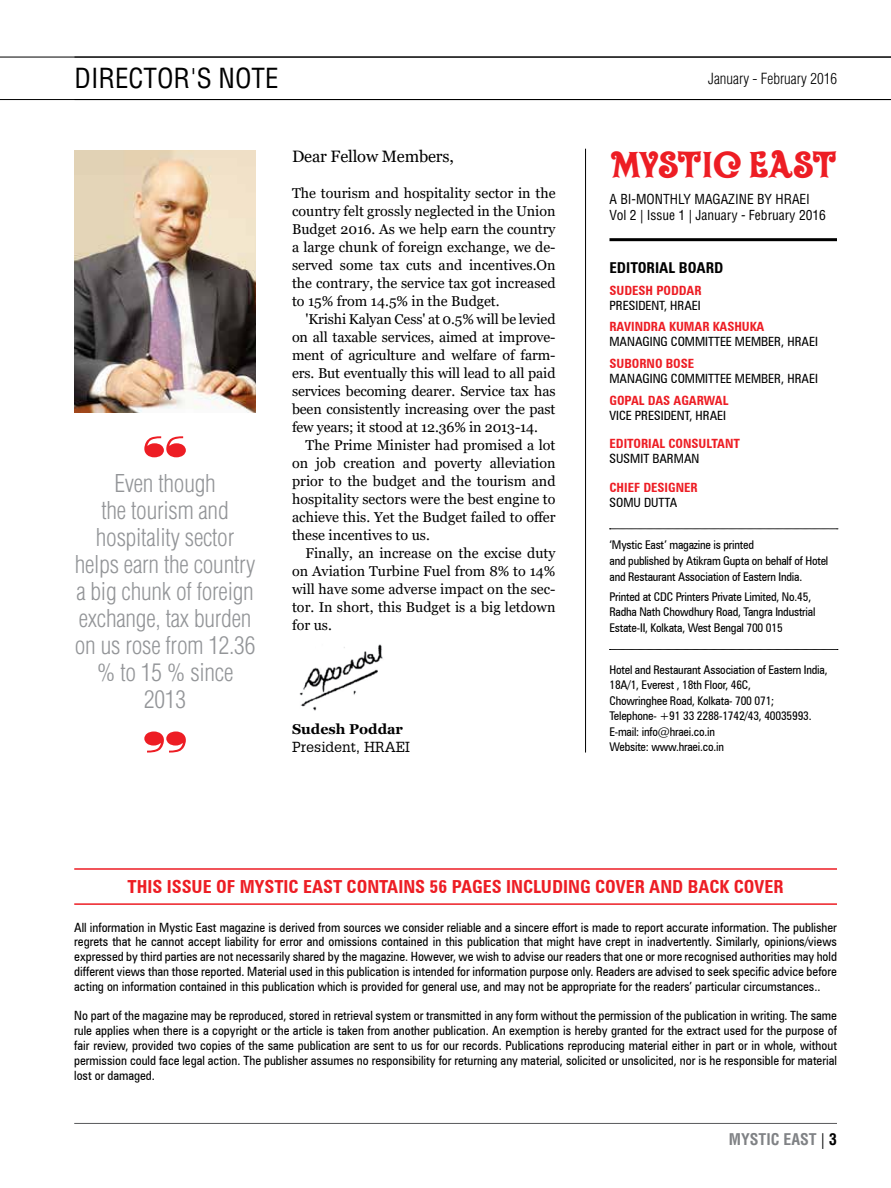
<style>
.page{position:relative;width:891px;height:1188px;background:#fff}
.page>*{position:absolute;margin:0;border:0;box-sizing:border-box;transform-origin:0 0}
.t1{font:35.85px "Oliver";letter-spacing:-.04em;color:#ed1d24}
.t2{font:condensed 27px "Helvetica LT Std";color:#000}
.t3{font:300 condensed 24px/27px "Helvetica LT Std";letter-spacing:-.01em;color:#939598;text-align:center}
.t4{font:700 condensed 18px "Zurich BT";color:#ed1d24}
.t5{font:16.5px "Georgia";letter-spacing:-.01em;color:#000}
.t6{font:700 condensed 15.75px "Helvetica LT Std";color:#808285}
.t7{font:300 condensed 15px "Helvetica LT Std";color:#000}
.t8{font:700 condensed 15px "Zurich BT";color:#000}
.t9{font:14.25px/18px "Georgia";color:#000;text-align:justify}
.t10{font:14.25px "Glypha LT Std";color:#000}
.t11{font:700 14.25px "Georgia";color:#000}
.t12{font:condensed 13.5px/16.2px "Helvetica LT Std";color:#000}
.t13{font:condensed 12.75px/15px "Zurich BT";color:#000;text-align:justify}
.t14{font:700 condensed 12.75px "Zurich BT";color:#ed1d24}
.t15{font:condensed 12px/15.5px "Zurich BT";letter-spacing:-.015em;color:#000}
.s1{font-weight:300;font-stretch:normal;color:#000}
.s2{color:#000}
</style>
<div class="page">
<hr style="left:74px;top:1123px;width:763px;height:1px;background:#58595b">
<img style="left:299px;top:644px;width:84px;height:67px">
<hr style="left:0;top:57px;width:891px;height:1px;background:#000">
<hr style="left:0;top:99px;width:891px;height:1px;background:#000">
<img style="left:75px;top:151px;width:181px;height:262px">
<hr style="left:585px;top:149px;width:1px;height:604px;background:#000">
<hr style="left:74px;top:868px;width:763px;height:2px;background:#ed1d24">
<hr style="left:74px;top:903px;width:763px;height:2px;background:#ed1d24">
<svg style="left:144px;top:436px;width:42px;height:21px"></svg>
<svg style="left:144px;top:732px;width:42px;height:21px"></svg>
<hr style="left:609px;top:238px;width:228px;height:3px;background:#000">
<svg style="left:609px;top:529px;width:229px;height:1px"></svg>
<svg style="left:609px;top:649px;width:229px;height:1px"></svg>
<h2 class="t2" style="left:75px;top:61px;width:206px">DIRECTOR'S NOTE</h2>
<h3 class="t3" style="left:75px;top:469px;width:182px">Even though<br>the tourism and hospitality sector helps earn the country a big chunk of foreign exchange, tax burden on us rose from 12.36 % to 15 % since<br>2013</h3>
<p class="t5" style="left:292px;top:146px;width:163px">Dear Fellow Members,</p>
<p class="t9" style="left:292px;top:184px;width:265px">The tourism and hospitality sector in the country felt grossly neglected in the Union Budget 2016. As we help earn the country a large chunk of foreign exchange, we de&shy;served some tax cuts and incentives.On the contrary, the service tax got increased to 15% from 14.5% in the Budget.</p>
<p class="t9" style="left:292px;top:310px;width:265px;text-indent:13px">'Krishi Kalyan Cess' at 0.5% will be levied on all taxable services, aimed at improve&shy;ment of agriculture and welfare of farm&shy;ers. But eventually this will lead to all paid services becoming dearer. Service tax has been consistently increasing over the past few years; it stood at 12.36% in 2013-14.</p>
<p class="t9" style="left:292px;top:436px;width:265px;text-indent:13px">The Prime Minister had promised a lot on job creation and poverty alleviation prior to the budget and the tourism and hospitality sectors were the best engine to achieve this. Yet the Budget failed to offer these incentives to us.</p>
<p class="t9" style="left:292px;top:544px;width:265px;text-indent:13px">Finally, an increase on the excise duty on Aviation Turbine Fuel from 8% to 14% will have some adverse impact on the sec&shy;tor. In short, this Budget is a big letdown for us.</p>
<p class="t11" style="left:292px;top:720px;width:112px">Sudesh Poddar</p>
<p class="t10" style="left:292px;top:739px;width:119px">President, HRAEI</p>
<p class="t7" style="left:708px;top:69px;width:130px">January - February 2016</p>
<h1 class="t1" style="left:609px;top:142px;width:228px">MYSTIC EAST</h1>
<p class="t12" style="left:609px;top:191px;width:218px">A BI-MONTHLY MAGAZINE BY HRAEI<br>Vol 2 | Issue 1 | January - February 2016</p>
<p class="t8" style="left:609px;top:258px;width:116px">EDITORIAL BOARD</p>
<p class="t14" style="left:609px;top:282px;width:94px">SUDESH PODDAR</p>
<p class="t13" style="left:609px;top:297px;width:93px">PRESIDENT, HRAEI</p>
<p class="t14" style="left:609px;top:319px;width:156px">RAVINDRA KUMAR KASHUKA</p>
<p class="t13" style="left:609px;top:334px;width:210px">MANAGING COMMITTEE MEMBER, HRAEI</p>
<p class="t14" style="left:609px;top:356px;width:86px">SUBORNO BOSE</p>
<p class="t13" style="left:609px;top:371px;width:210px">MANAGING COMMITTEE MEMBER, HRAEI</p>
<p class="t14" style="left:609px;top:393px;width:120px">GOPAL DAS AGARWAL</p>
<p class="t13" style="left:609px;top:408px;width:118px">VICE PRESIDENT, HRAEI</p>
<p class="t14" style="left:609px;top:436px;width:132px">EDITORIAL CONSULTANT</p>
<p class="t13" style="left:609px;top:451px;width:91px">SUSMIT BARMAN</p>
<p class="t14" style="left:609px;top:480px;width:90px">CHIEF DESIGNER</p>
<p class="t13" style="left:609px;top:495px;width:69px">SOMU DUTTA</p>
<p class="t15" style="left:609px;top:537px;width:220px">‘Mystic East’ magazine is printed<br>and published by Atikram Gupta on behalf of Hotel and Restaurant Association of Eastern India.</p>
<p class="t15" style="left:609px;top:588px;width:207px">Printed at CDC Printers Private Limited, No.45,<br>Radha Nath Chowdhury Road, Tangra Industrial<br>Estate-II, Kolkata, West Bengal 700 015</p>
<p class="t15" style="left:609px;top:662px;width:220px">Hotel and Restaurant Association of Eastern India, 18A/1, Everest , 18th Floor, 46C,<br>Chowringhee Road, Kolkata- 700 071;<br>Telephone- +91 33 2288-1742/43, 40035993.<br>E-mail: info@hraei.co.in<br>Website: www.hraei.co.in</p>
<h3 class="t4" style="left:128px;top:876px;width:658px">THIS ISSUE OF MYSTIC EAST CONTAINS 56 PAGES INCLUDING COVER AND BACK COVER</h3>
<p class="t13" style="left:74px;top:919px;width:764px">All information in Mystic East magazine is derived from sources we consider reliable and a sincere effort is made to report accurate information. The publisher regrets that he cannot accept liability for error and omissions contained in this publication that might have crept in inadvertently. Similarly, opinions/views expressed by third parties are not necessarily shared by the magazine. However, we wish to advise our readers that one or more recognised authorities may hold different views than those reported. Material used in this publication is intended for information purpose only. Readers are advised to seek specific advice before acting on information contained in this publication which is provided for general use, and may not be appropriate for the readers’ particular circumstances..</p>
<p class="t13" style="left:74px;top:1008px;width:764px">No part of the magazine may be reproduced, stored in retrieval system or transmitted in any form without the permission of the publication in writing. The same rule applies when there is a copyright or the article is taken from another publication. An exemption is hereby granted for the extract used for the purpose of fair review, provided two copies of the same publication are sent to us for our records. Publications reproducing material either in part or in whole, without permission could face legal action. The publisher assumes no responsibility for returning any material, solicited or unsolicited, nor is he responsible for material lost or damaged.</p>
<p class="t6" style="left:729px;top:1130px;width:110px">MYSTIC EAST <span class="s1">|</span> <span class="s2">3</span></p>
</div>
